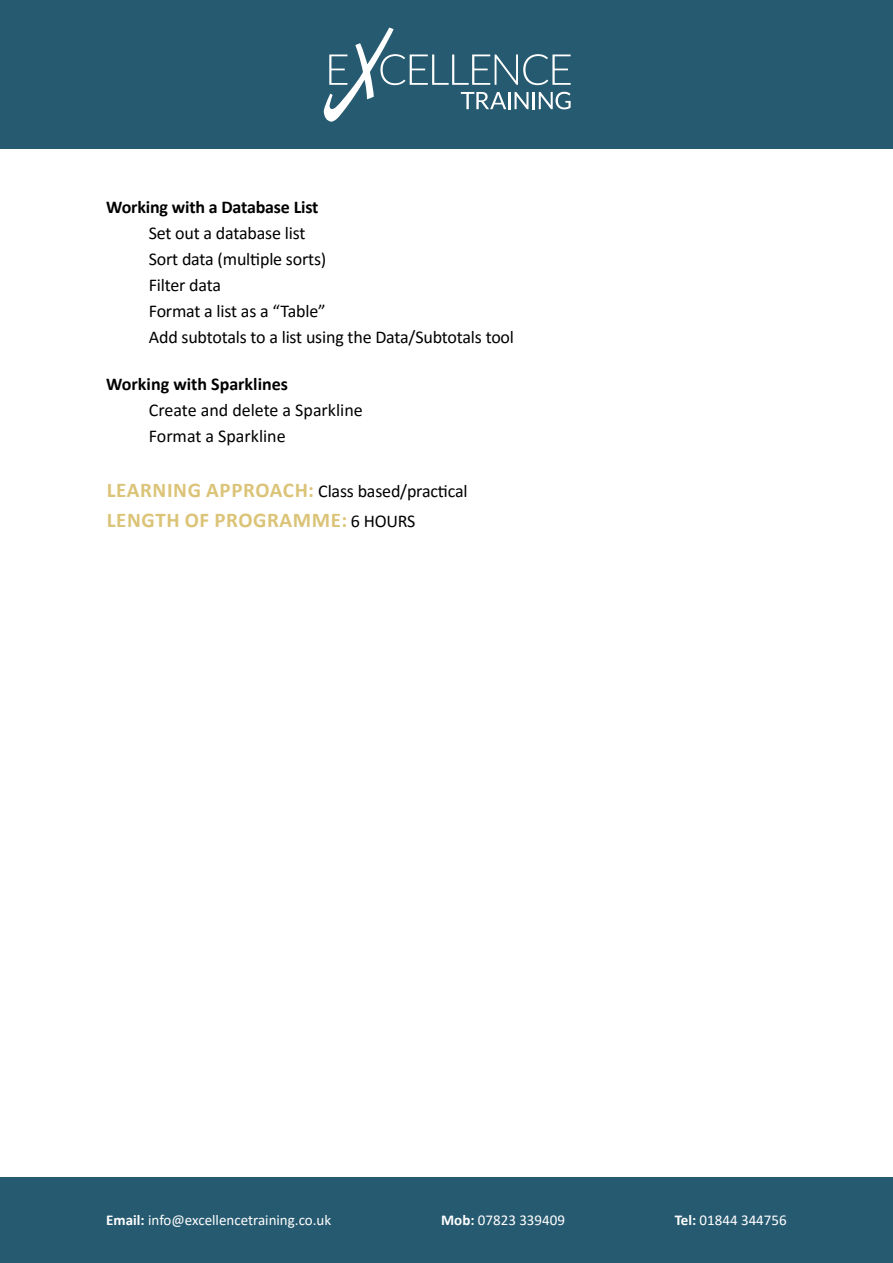
<style>
.page{position:relative;width:893px;height:1263px;background:#fff}
.page>*{position:absolute;margin:0;border:0;box-sizing:border-box;transform-origin:0 0}
.t1{font:700 21px "Calibri";letter-spacing:.03em;color:#dbc478}
.t2{font:18px/25.8px "Calibri";letter-spacing:-.01em;color:#000}
.t3{font:700 18px "Calibri";letter-spacing:-.01em;color:#000}
.t4{font:15px "Calibri";color:#fff}
.s1{font-weight:700;font-size:21px;color:#dbc478}
.s2{font-weight:400;font-size:18px;color:#000}
.s3{font-weight:700}
</style>
<div class="page">
<div style="left:0;top:0;width:893px;height:149px;background:#265a70"></div>
<div style="left:0;top:1178px;width:893px;height:85px;background:#265a70"></div>
<svg style="left:324px;top:28px;width:247px;height:94px"></svg>
<p class="t3" style="left:106px;top:195px;width:214px">Working with a Database List</p>
<p class="t2" style="left:149px;top:220px;width:367px">Set out a database list<br>Sort data (multiple sorts)<br>Filter data<br>Format a list as a “Table”<br>Add subtotals to a list using the Data/Subtotals tool</p>
<p class="t3" style="left:106px;top:371px;width:183px">Working with Sparklines</p>
<p class="t2" style="left:149px;top:397px;width:215px">Create and delete a Sparkline<br>Format a Sparkline</p>
<p class="t2" style="left:107px;top:478px;width:362px"><span class="s1">LEARNING APPROACH:</span> Class based/practical</p>
<p class="t1" style="left:107px;top:505px;width:310px">LENGTH OF PROGRAMME: <span class="s2">6 HOURS</span></p>
<p class="t4" style="left:106px;top:1209px;width:227px"><span class="s3">Email:</span> info@excellencetraining.co.uk</p>
<p class="t4" style="left:441px;top:1209px;width:125px"><span class="s3">Mob:</span> 07823 339409</p>
<p class="t4" style="left:675px;top:1209px;width:113px"><span class="s3">Tel:</span> 01844 344756</p>
</div>
